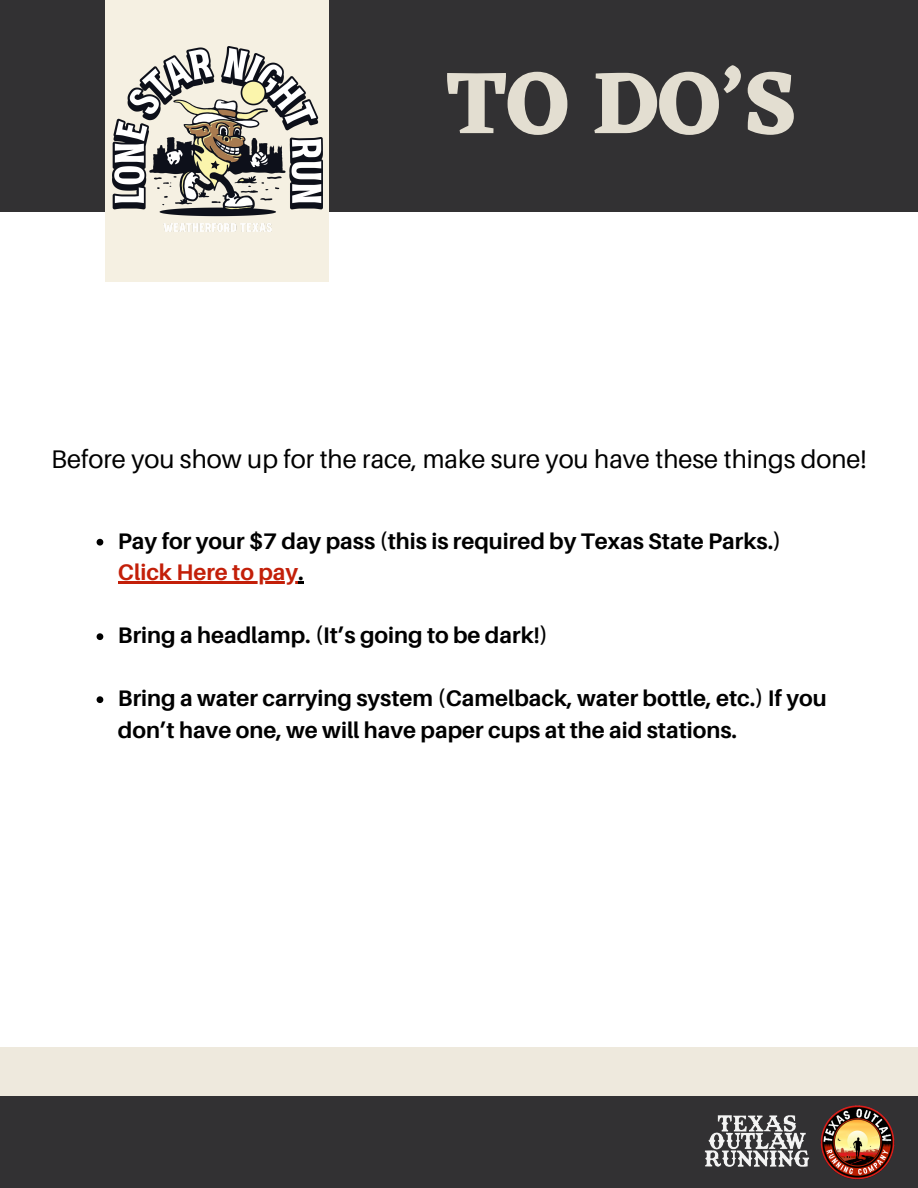
<style>
.page{position:relative;width:918px;height:1188px;background:#fff}
.page>*{position:absolute;margin:0;border:0;box-sizing:border-box;transform-origin:0 0}
.t1{font:700 90px "Eczar";color:#e3ded1}
.t2{font:25.5px "Aileron";color:#000}
.t3{font:700 22.5px/31.5px "Aileron";color:#000}
.s1{color:#c31f09}
</style>
<div class="page">
<div style="left:0;top:0;width:918px;height:212px;background:#323133"></div>
<div style="left:106px;top:0;width:223px;height:281px;background:#f5f0e2"></div>
<div style="left:0;top:1096px;width:918px;height:92px;background:#323133"></div>
<div style="left:0;top:1047px;width:918px;height:49px;background:#eee9dd"></div>
<img style="left:820px;top:1105px;width:75px;height:75px">
<img style="left:113px;top:46px;width:209px;height:186px">
<svg style="left:97px;top:539px;width:6px;height:7px"></svg>
<hr style="left:118px;top:582px;width:180px;height:2px;background:#c31f09">
<svg style="left:298px;top:582px;width:6px;height:2px"></svg>
<svg style="left:97px;top:633px;width:6px;height:7px"></svg>
<svg style="left:97px;top:696px;width:6px;height:7px"></svg>
<img style="left:704px;top:1115px;width:106px;height:52px">
<p class="t1" style="left:446px;top:49px;width:352px">TO DO’S</p>
<p class="t2" style="left:51px;top:443px;width:817px">Before you show up for the race, make sure you have these things done!</p>
<p class="t3" style="left:118px;top:525px;width:665px">Pay for your $7 day pass (this is required by Texas State Parks.)<br><span class="s1">Click Here to pay</span>.</p>
<p class="t3" style="left:118px;top:619px;width:431px">Bring a headlamp. (It’s going to be dark!)</p>
<p class="t3" style="left:118px;top:682px;width:710px">Bring a water carrying system (Camelback, water bottle, etc.) If you don’t have one, we will have paper cups at the aid stations.</p>
</div>
